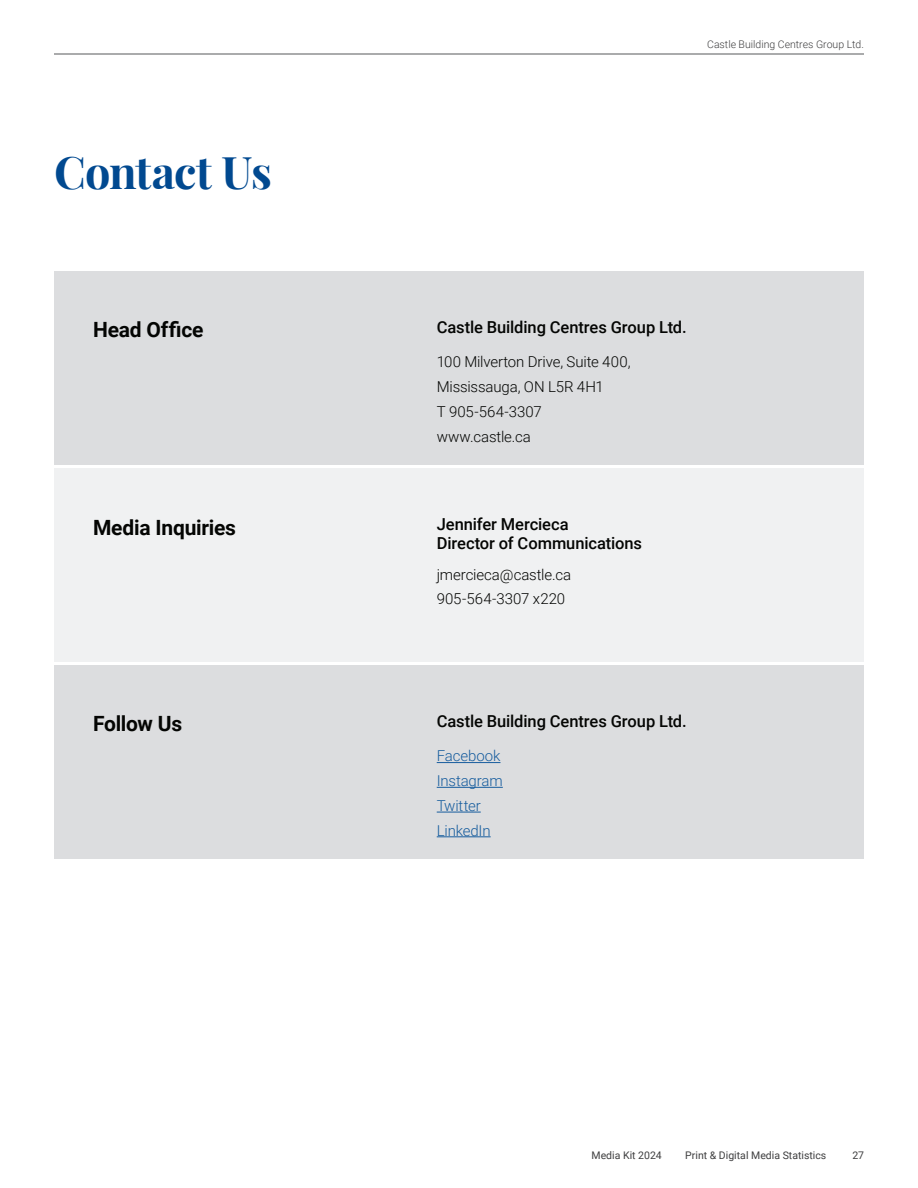
<style>
.page{position:relative;width:918px;height:1188px;background:#fff}
.page>*{position:absolute;margin:0;border:0;box-sizing:border-box;transform-origin:0 0}
.Page_Title{font:700 45px "Playfair Display";letter-spacing:-.025em;color:#014990}
.Subtitle{font:700 21px "Roboto";letter-spacing:-.01em;color:#040503}
.Small_Subtitles{font:500 16.5px/19.5px "Roboto";letter-spacing:-.005em;color:#040503}
.Body_Copy_Black{font:300 15px "Roboto";letter-spacing:-.005em;color:#040503}
.Body_Copy_Black-2{font:300 15px "Roboto";letter-spacing:-.01em;color:#175d9e}
.t1{font:10.5px "Roboto";color:#3e3e3f}
.t2{font:300 10.5px "Roboto";color:#3e3e3f}
</style>
<div class="page">
<hr style="left:54px;top:54px;width:810px;height:1px;background:#57585a">
<div style="left:54px;top:271px;width:810px;height:194px;background:#dcdddf"></div>
<div style="left:54px;top:666px;width:810px;height:193px;background:#dcdddf"></div>
<div style="left:54px;top:468px;width:810px;height:194px;background:#f0f1f2"></div>
<hr style="left:437px;top:762px;width:63px;height:1px;background:#175d9e">
<hr style="left:437px;top:787px;width:66px;height:1px;background:#175d9e">
<hr style="left:437px;top:812px;width:44px;height:1px;background:#175d9e">
<hr style="left:437px;top:836px;width:54px;height:1px;background:#175d9e">
<p class="Page_Title" style="left:54px;top:136px;width:219px">Contact Us</p>
<p class="t2" style="left:707px;top:37px;width:158px">Castle Building Centres Group Ltd.</p>
<p class="Subtitle" style="left:93px;top:315px;width:112px">Head Office</p>
<p class="Subtitle" style="left:93px;top:512px;width:145px">Media Inquiries</p>
<p class="Small_Subtitles" style="left:437px;top:316px;width:252px">Castle Building Centres Group Ltd.</p>
<p class="Body_Copy_Black" style="left:437px;top:352px;width:195px">100 Milverton Drive, Suite 400,</p>
<p class="Body_Copy_Black" style="left:437px;top:376px;width:169px">Mississauga, ON L5R 4H1</p>
<p class="Body_Copy_Black" style="left:437px;top:401px;width:107px">T 905-564-3307</p>
<p class="Body_Copy_Black" style="left:437px;top:426px;width:96px">www.castle.ca</p>
<p class="Small_Subtitles" style="left:437px;top:514px;width:207px">Jennifer Mercieca<br>Director of Communications</p>
<p class="Body_Copy_Black" style="left:437px;top:564px;width:136px">jmercieca@castle.ca</p>
<p class="Body_Copy_Black" style="left:437px;top:588px;width:130px">905-564-3307 x220</p>
<p class="Subtitle" style="left:93px;top:709px;width:91px">Follow Us</p>
<p class="Small_Subtitles" style="left:437px;top:710px;width:252px">Castle Building Centres Group Ltd.</p>
<p class="Body_Copy_Black-2" style="left:437px;top:746px;width:65px">Facebook</p>
<p class="Body_Copy_Black-2" style="left:437px;top:770px;width:68px">Instagram</p>
<p class="Body_Copy_Black-2" style="left:437px;top:795px;width:46px">Twitter</p>
<p class="Body_Copy_Black-2" style="left:437px;top:820px;width:55px">LinkedIn</p>
<p class="t1" style="left:592px;top:1147px;width:72px">Media Kit 2024</p>
<p class="t1" style="left:685px;top:1147px;width:143px">Print &amp; Digital Media Statistics</p>
<p class="t1" style="left:852px;top:1147px;width:13px">27</p>
</div>
